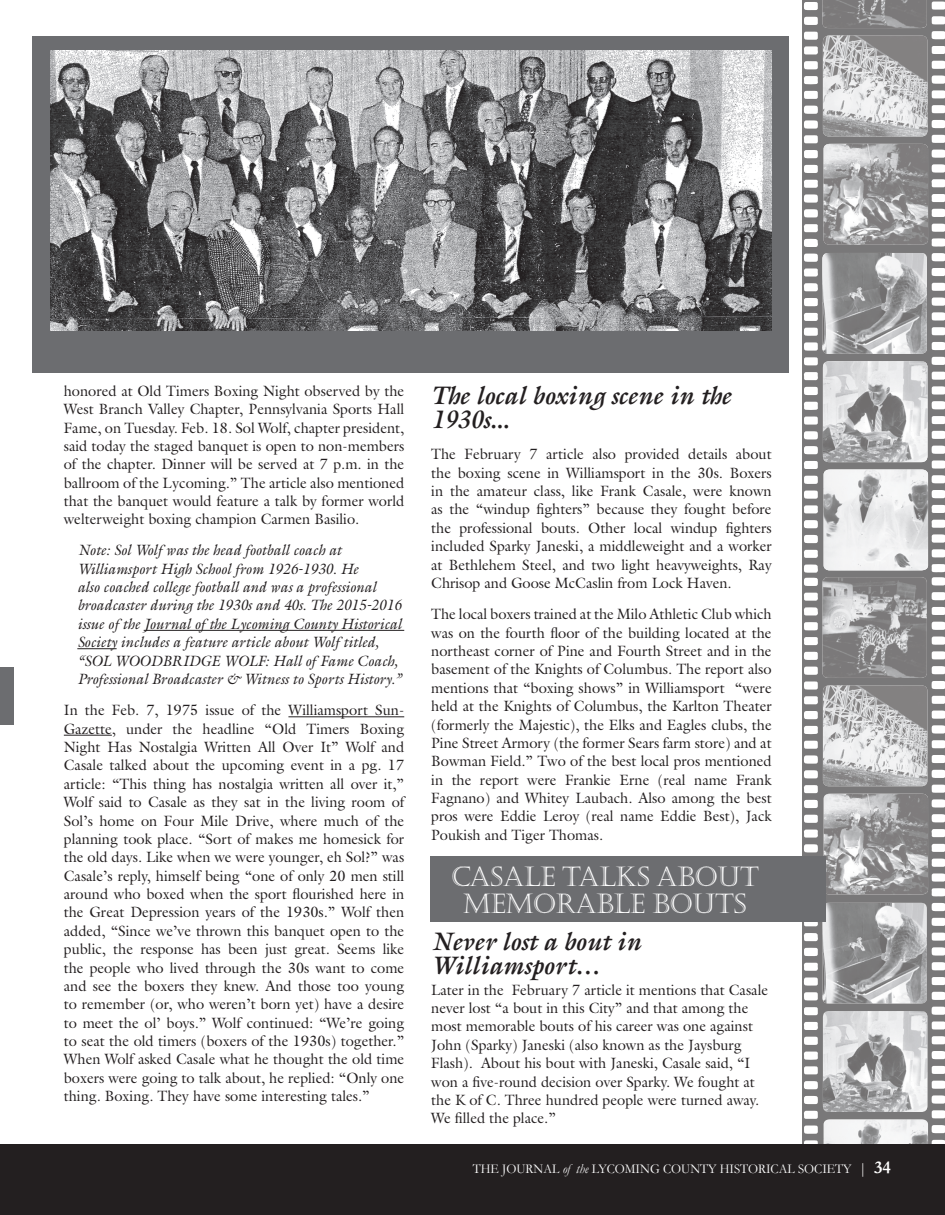
<style>
.page{position:relative;width:945px;height:1215px;background:#fff}
.page>*{position:absolute;margin:0;border:0;box-sizing:border-box;transform-origin:0 0}
.t1{font:27px/27px "Castellar";color:#fff;text-align:center}
.t2{font:italic 700 25.5px/24px "Galliard";color:#231f20}
.t3{font:15px/18.5px "Galliard";color:#231f20;text-align:justify}
.t4{font:italic 15px/18.3px "Galliard";color:#231f20}
.t5{font:13.5px "Garamond";color:#fff;scale:.95 1}
.s1{font-style:italic}
.s2{font-size:15px}
.s3{font-weight:700;font-size:18px}
</style>
<div class="page">
<svg style="left:802px;top:0;width:143px;height:1145px"></svg>
<img style="left:823px;top:36px;width:105px;height:101px">
<img style="left:822px;top:0;width:105px;height:28px">
<img style="left:824px;top:144px;width:104px;height:101px">
<img style="left:822px;top:253px;width:105px;height:101px">
<img style="left:823px;top:361px;width:105px;height:101px">
<img style="left:824px;top:469px;width:104px;height:101px">
<div style="left:0;top:1145px;width:945px;height:70px;background:#231f20"></div>
<div style="left:33px;top:37px;width:756px;height:336px;background:#6c6d70"></div>
<div style="left:0;top:667px;width:14px;height:57px;background:#6c6d70"></div>
<div style="left:430px;top:856px;width:396px;height:66px;background:#6c6d70"></div>
<hr style="left:144px;top:630px;width:260px;height:1px;background:#231f20">
<hr style="left:77px;top:648px;width:40px;height:1px;background:#231f20">
<hr style="left:288px;top:716px;width:116px;height:1px;background:#231f20">
<hr style="left:64px;top:735px;width:48px;height:1px;background:#231f20">
<img style="left:50px;top:50px;width:722px;height:280px">
<p class="t3" style="left:64px;top:381px;width:342px">honored at Old Timers Boxing Night observed by the West Branch Valley Chapter, Pennsylvania Sports Hall Fame, on Tuesday. Feb. 18. Sol Wolf, chapter president, said today the staged banquet is open to non-members of the chapter. Dinner will be served at 7 p.m. in the ballroom of the Lycoming.” The article also mentioned that the banquet would feature a talk by former world welterweight boxing champion Carmen Basilio.</p>
<p class="t4" style="left:77px;top:541px;width:326px">Note: Sol Wolf was the head football coach at Williamsport High School from 1926-1930. He<br>also coached college football and was a professional broadcaster during the 1930s and 40s. The 2015-2016 issue of the Journal of the Lycoming County Historical Society includes a feature article about Wolf titled, “SOL WOODBRIDGE WOLF: Hall of Fame Coach, Professional Broadcaster &amp; Witness to Sports History.”</p>
<p class="t3" style="left:64px;top:701px;width:342px">In the Feb. 7, 1975 issue of the Williamsport Sun-Gazette, under the headline “Old Timers Boxing Night Has Nostalgia Written All Over It” Wolf and Casale talked about the upcoming event in a pg. 17 article: “This thing has nostalgia written all over it,” Wolf said to Casale as they sat in the living room of Sol’s home on Four Mile Drive, where much of the planning took place. “Sort of makes me homesick for the old days. Like when we were younger, eh Sol?” was Casale’s reply, himself being “one of only 20 men still around who boxed when the sport flourished here in the Great Depression years of the 1930s.” Wolf then added, “Since we’ve thrown this banquet open to the public, the response has been just great. Seems like the people who lived through the 30s want to come and see the boxers they knew. And those too young to remember (or, who weren’t born yet) have a desire to meet the ol’ boys.” Wolf continued: “We’re going to seat the old timers (boxers of the 1930s) together.” When Wolf asked Casale what he thought the old time boxers were going to talk about, he replied: “Only one thing. Boxing. They have some interesting tales.”</p>
<p class="t2" style="left:431px;top:383px;width:301px">The local boxing scene in the<br>1930s...</p>
<p class="t3" style="left:431px;top:445px;width:342px">The February 7 article also provided details about the boxing scene in Williamsport in the 30s. Boxers in the amateur class, like Frank Casale, were known as the “windup fighters” because they fought before the professional bouts. Other local windup fighters included Sparky Janeski, a middleweight and a worker at Bethlehem Steel, and two light heavyweights, Ray Chrisop and Goose McCaslin from Lock Haven.</p>
<p class="t3" style="left:431px;top:605px;width:342px">The local boxers trained at the Milo Athletic Club which was on the fourth floor of the building located at the northeast corner of Pine and Fourth Street and in the basement of the Knights of Columbus. The report also mentions that “boxing shows” in Williamsport “were held at the Knights of Columbus, the Karlton Theater (formerly the Majestic), the Elks and Eagles clubs, the Pine Street Armory (the former Sears farm store) and at Bowman Field.” Two of the best local pros mentioned in the report were Frankie Erne (real name Frank Fagnano) and Whitey Laubach. Also among the best pros were Eddie Leroy (real name Eddie Best), Jack Poukish and Tiger Thomas.</p>
<p class="t1" style="left:451px;top:863px;width:310px">CASALE TALKS ABOUT<br>MEMORABLE BOUTS</p>
<p class="t2" style="left:431px;top:929px;width:211px">Never lost a bout in<br>Williamsport…</p>
<p class="t3" style="left:431px;top:980px;width:338px;text-align:left">Later in the February 7 article it mentions that Casale never lost “a bout in this City” and that among the most memorable bouts of his career was one against John (Sparky) Janeski (also known as the Jaysburg Flash). About his bout with Janeski, Casale said, “I won a five-round decision over Sparky. We fought at the K of C. Three hundred people were turned away.<br>We filled the place.”</p>
<p class="t5" style="left:473px;top:1160px;width:442px">THE JOURNAL <span class="s1">of the</span> LYCOMING COUNTY HISTORICAL SOCIETY <span class="s2">|</span> <span class="s3">34</span></p>
</div>
